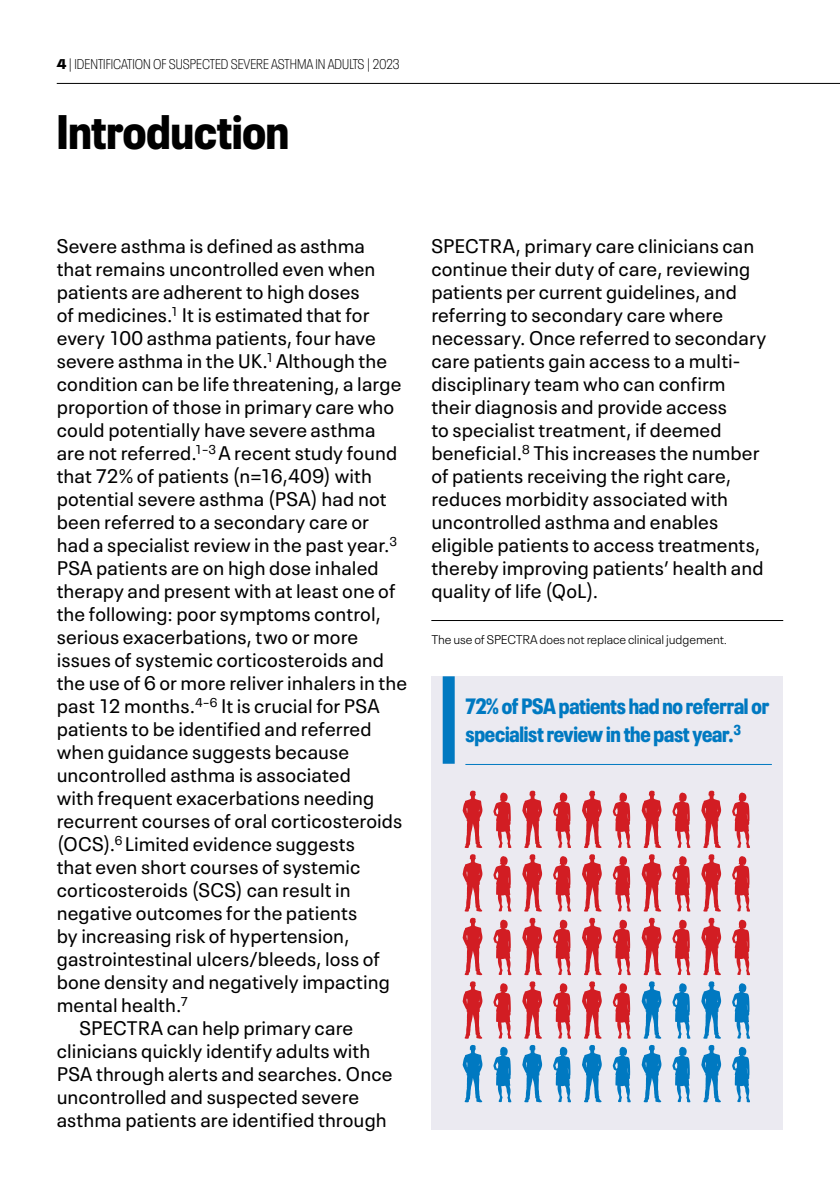
<style>
.page{position:relative;width:840px;height:1191px;background:#fff}
.page>*{position:absolute;margin:0;border:0;box-sizing:border-box;transform-origin:0 0}
.t1{font:900 condensed 48px "Neue Plak";color:#000}
.t2{font:900 condensed 22px/28px "Neue Plak";letter-spacing:-.01em;color:#0079c1}
.t3{font:19.6px/23px "Neue Plak Text";letter-spacing:.005em;color:#000}
.t4{font:300 condensed 14px "Neue Plak";color:#000}
.t5{font:300 12.4px "Neue Plak Text";letter-spacing:-.01em;color:#000}
.s1{font-weight:900;font-stretch:normal}
</style>
<div class="page">
<hr style="left:431px;top:620px;width:351px;height:1px;background:#000">
<div style="left:431px;top:676px;width:351px;height:454px;background:#ebeaf1"></div>
<hr style="left:465px;top:764px;width:306px;height:1px;background:#0079c1">
<div style="left:442px;top:676px;width:12px;height:87px;background:#0079c1"></div>
<svg style="left:462px;top:790px;width:20px;height:58px"></svg>
<svg style="left:582px;top:790px;width:19px;height:58px"></svg>
<svg style="left:522px;top:790px;width:19px;height:58px"></svg>
<svg style="left:641px;top:790px;width:20px;height:58px"></svg>
<svg style="left:701px;top:790px;width:19px;height:58px"></svg>
<svg style="left:493px;top:792px;width:18px;height:56px"></svg>
<svg style="left:612px;top:792px;width:18px;height:56px"></svg>
<svg style="left:553px;top:792px;width:17px;height:56px"></svg>
<svg style="left:672px;top:792px;width:18px;height:56px"></svg>
<svg style="left:732px;top:792px;width:17px;height:56px"></svg>
<svg style="left:462px;top:854px;width:20px;height:57px"></svg>
<svg style="left:582px;top:854px;width:19px;height:57px"></svg>
<svg style="left:522px;top:854px;width:19px;height:57px"></svg>
<svg style="left:641px;top:854px;width:20px;height:57px"></svg>
<svg style="left:701px;top:854px;width:19px;height:57px"></svg>
<svg style="left:493px;top:856px;width:18px;height:55px"></svg>
<svg style="left:612px;top:856px;width:18px;height:55px"></svg>
<svg style="left:553px;top:856px;width:17px;height:55px"></svg>
<svg style="left:672px;top:856px;width:18px;height:55px"></svg>
<svg style="left:732px;top:856px;width:17px;height:55px"></svg>
<svg style="left:462px;top:981px;width:20px;height:57px"></svg>
<svg style="left:582px;top:981px;width:19px;height:57px"></svg>
<svg style="left:522px;top:981px;width:19px;height:57px"></svg>
<svg style="left:641px;top:981px;width:20px;height:57px"></svg>
<svg style="left:701px;top:981px;width:19px;height:57px"></svg>
<svg style="left:493px;top:983px;width:18px;height:55px"></svg>
<svg style="left:612px;top:983px;width:18px;height:55px"></svg>
<svg style="left:553px;top:983px;width:17px;height:55px"></svg>
<svg style="left:672px;top:983px;width:18px;height:55px"></svg>
<svg style="left:732px;top:983px;width:17px;height:55px"></svg>
<svg style="left:462px;top:917px;width:20px;height:58px"></svg>
<svg style="left:582px;top:917px;width:19px;height:58px"></svg>
<svg style="left:522px;top:917px;width:19px;height:58px"></svg>
<svg style="left:641px;top:917px;width:20px;height:58px"></svg>
<svg style="left:701px;top:917px;width:19px;height:58px"></svg>
<svg style="left:493px;top:919px;width:18px;height:56px"></svg>
<svg style="left:612px;top:919px;width:18px;height:56px"></svg>
<svg style="left:553px;top:919px;width:17px;height:56px"></svg>
<svg style="left:672px;top:919px;width:18px;height:56px"></svg>
<svg style="left:732px;top:919px;width:17px;height:56px"></svg>
<svg style="left:462px;top:1044px;width:20px;height:58px"></svg>
<svg style="left:582px;top:1045px;width:19px;height:57px"></svg>
<svg style="left:522px;top:1044px;width:19px;height:58px"></svg>
<svg style="left:641px;top:1044px;width:20px;height:58px"></svg>
<svg style="left:701px;top:1044px;width:19px;height:58px"></svg>
<svg style="left:493px;top:1046px;width:18px;height:56px"></svg>
<svg style="left:612px;top:1046px;width:18px;height:56px"></svg>
<svg style="left:553px;top:1046px;width:17px;height:56px"></svg>
<svg style="left:672px;top:1046px;width:18px;height:56px"></svg>
<svg style="left:732px;top:1046px;width:17px;height:56px"></svg>
<hr style="left:57px;top:83px;width:782px;height:1px;background:#000">
<p class="t4" style="left:57px;top:54px;width:344px"><span class="s1">4</span> | IDENTIFICATION OF SUSPECTED SEVERE ASTHMA IN ADULTS | 2023</p>
<h1 class="t1" style="left:57px;top:95px;width:234px">Introduction</h1>
<p class="t3" style="left:57px;top:233px;width:310px">Severe asthma is defined as asthma</p>
<p class="t3" style="left:57px;top:256px;width:320px">that remains uncontrolled even when</p>
<p class="t3" style="left:57px;top:279px;width:304px">patients are adherent to high doses</p>
<p class="t3" style="left:57px;top:302px;width:314px">of medicines.<sup>1</sup> It is estimated that for</p>
<p class="t3" style="left:57px;top:325px;width:320px">every 100 asthma patients, four have</p>
<p class="t3" style="left:57px;top:348px;width:332px">severe asthma in the UK.<sup>1</sup> Although the</p>
<p class="t3" style="left:57px;top:371px;width:346px">condition can be life threatening, a large</p>
<p class="t3" style="left:57px;top:394px;width:339px">proportion of those in primary care who</p>
<p class="t3" style="left:57px;top:417px;width:320px">could potentially have severe asthma</p>
<p class="t3" style="left:57px;top:440px;width:342px">are not referred.<sup>1–3</sup> A recent study found</p>
<p class="t3" style="left:57px;top:463px;width:316px">that 72% of patients (n=16,409) with</p>
<p class="t3" style="left:57px;top:486px;width:331px">potential severe asthma (PSA) had not</p>
<p class="t3" style="left:57px;top:509px;width:313px">been referred to a secondary care or</p>
<p class="t3" style="left:57px;top:532px;width:341px">had a specialist review in the past year.<sup>3</sup></p>
<p class="t3" style="left:57px;top:555px;width:323px">PSA patients are on high dose inhaled</p>
<p class="t3" style="left:57px;top:578px;width:340px">therapy and present with at least one of</p>
<p class="t3" style="left:57px;top:601px;width:325px">the following: poor symptoms control,</p>
<p class="t3" style="left:57px;top:624px;width:303px">serious exacerbations, two or more</p>
<p class="t3" style="left:57px;top:647px;width:329px">issues of systemic corticosteroids and</p>
<p class="t3" style="left:57px;top:670px;width:351px">the use of 6 or more reliver inhalers in the</p>
<p class="t3" style="left:57px;top:693px;width:324px">past 12 months.<sup>4–6</sup> It is crucial for PSA</p>
<p class="t3" style="left:57px;top:716px;width:316px">patients to be identified and referred</p>
<p class="t3" style="left:57px;top:739px;width:294px">when guidance suggests because</p>
<p class="t3" style="left:57px;top:762px;width:295px">uncontrolled asthma is associated</p>
<p class="t3" style="left:57px;top:785px;width:319px">with frequent exacerbations needing</p>
<p class="t3" style="left:57px;top:808px;width:347px">recurrent courses of oral corticosteroids</p>
<p class="t3" style="left:57px;top:831px;width:299px">(OCS).<sup>6</sup> Limited evidence suggests</p>
<p class="t3" style="left:57px;top:854px;width:305px">that even short courses of systemic</p>
<p class="t3" style="left:57px;top:877px;width:295px">corticosteroids (SCS) can result in</p>
<p class="t3" style="left:57px;top:900px;width:302px">negative outcomes for the patients</p>
<p class="t3" style="left:57px;top:923px;width:294px">by increasing risk of hypertension,</p>
<p class="t3" style="left:57px;top:946px;width:324px">gastrointestinal ulcers/bleeds, loss of</p>
<p class="t3" style="left:57px;top:969px;width:334px">bone density and negatively impacting</p>
<p class="t3" style="left:57px;top:992px;width:133px">mental health.<sup>7</sup></p>
<p class="t3" style="left:79px;top:1015px;width:275px">SPECTRA can help primary care</p>
<p class="t3" style="left:57px;top:1038px;width:315px">clinicians quickly identify adults with</p>
<p class="t3" style="left:57px;top:1061px;width:337px">PSA through alerts and searches. Once</p>
<p class="t3" style="left:57px;top:1084px;width:304px">uncontrolled and suspected severe</p>
<p class="t3" style="left:57px;top:1107px;width:331px">asthma patients are identified through</p>
<p class="t3" style="left:431px;top:233px;width:336px">SPECTRA, primary care clinicians can continue their duty of care, reviewing patients per current guidelines, and referring to secondary care where necessary. Once referred to secondary care patients gain access to a multi&shy;disciplinary team who can confirm their diagnosis and provide access<br>to specialist treatment, if deemed beneficial.<sup>8</sup> This increases the number of patients receiving the right care, reduces morbidity associated with uncontrolled asthma and enables eligible patients to access treatments, thereby improving patients’ health and quality of life (QoL).</p>
<p class="t5" style="left:431px;top:630px;width:297px">The use of SPECTRA does not replace clinical judgement.</p>
<p class="t2" style="left:465px;top:690px;width:305px">72% of PSA patients had no referral or specialist review in the past year.<sup>3</sup></p>
</div>
